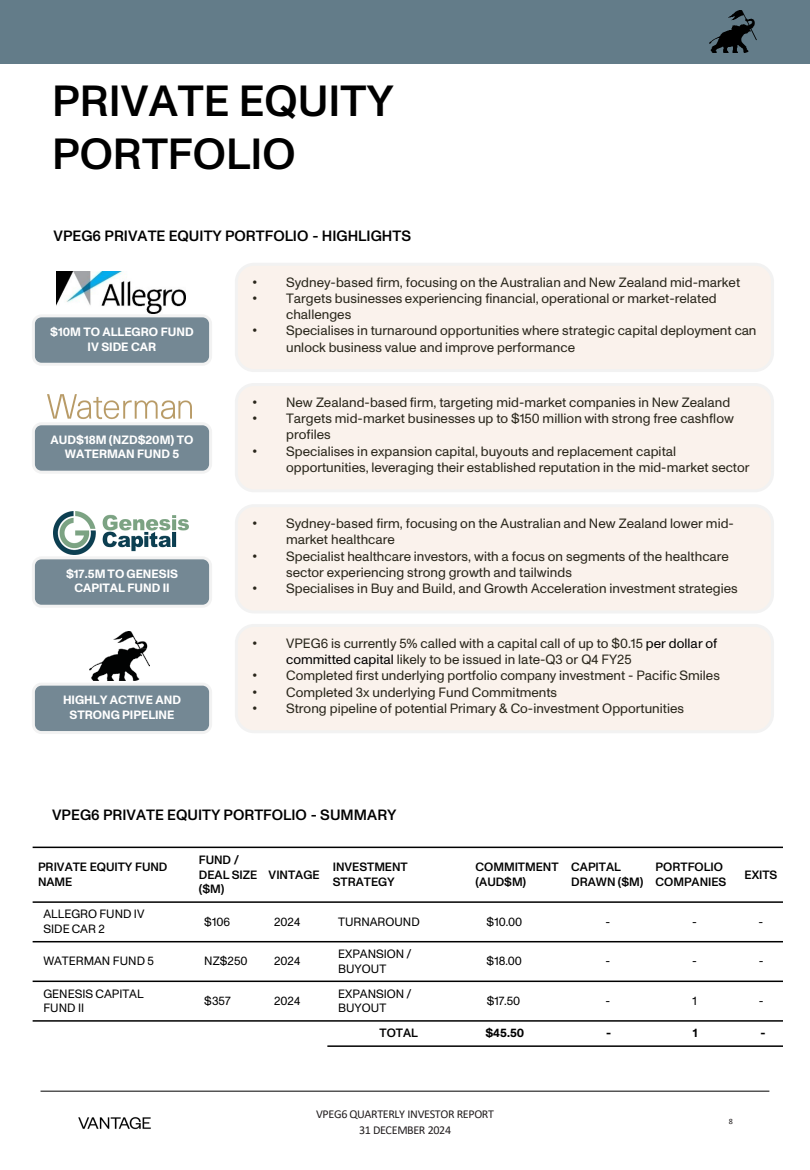
<style>
.page{position:relative;width:810px;height:1170px;background:#fff}
.page>*{position:absolute;margin:0;border:0;box-sizing:border-box;transform-origin:0 0}
.t1{font:500 43.5px/52.2px "ABC Monument Grotesk";color:#000}
.t2{font:500 15px "ABC Monument Grotesk";color:#000}
.t3{font:13.5px/16.2px "ABC Monument Grotesk";color:#29261b}
.t4{font:12px/14.4px "ABC Monument Grotesk";color:#000}
.t5{font:500 12px/14.4px "ABC Monument Grotesk";color:#000}
.t6{font:700 12px/14.4px "ABC Monument Grotesk";color:#fff;text-align:center}
.t7{font:12px "Calibri";letter-spacing:-.03em;color:#231f20}
.t8{font:700 12px "ABC Monument Grotesk";color:#000}
.t9{font:8.1px "Calibri";color:#231f20}
.s1{font-family:"Arial"}
.s2{color:#000}
</style>
<div class="page">
<hr style="left:41px;top:1091px;width:728px;height:1px;background:#000">
<img style="left:78px;top:1117px;width:73px;height:13px">
<div style="left:0;top:0;width:810px;height:64px;background:#637c89"></div>
<img style="left:709px;top:10px;width:48px;height:43px">
<hr style="left:33px;top:901px;width:750px;height:2px;background:#000">
<hr style="left:33px;top:941px;width:750px;height:1px;background:#000">
<hr style="left:33px;top:981px;width:750px;height:1px;background:#000">
<hr style="left:33px;top:1020px;width:750px;height:2px;background:#000">
<hr style="left:33px;top:847px;width:750px;height:1px;background:#000">
<hr style="left:327px;top:1045px;width:456px;height:2px;background:#000">
<div style="left:32px;top:314px;width:180px;height:52px;background:#748894;border:3px solid #f2f2f2;border-radius:8px"></div>
<div style="left:235px;top:263px;width:539px;height:109px;background:#faf2ec;border:3px solid #f2f2f2;border-radius:18px"></div>
<div style="left:235px;top:383px;width:539px;height:109px;background:#faf2ec;border:3px solid #f2f2f2;border-radius:18px"></div>
<div style="left:235px;top:504px;width:539px;height:109px;background:#faf2ec;border:3px solid #f2f2f2;border-radius:18px"></div>
<img style="left:56px;top:271px;width:129px;height:43px">
<img style="left:53px;top:512px;width:135px;height:43px">
<img style="left:47px;top:394px;width:145px;height:26px">
<div style="left:235px;top:624px;width:539px;height:109px;background:#faf2ec;border:3px solid #f2f2f2;border-radius:18px"></div>
<div style="left:32px;top:422px;width:180px;height:52px;background:#748894;border:3px solid #f2f2f2;border-radius:8px"></div>
<div style="left:32px;top:556px;width:180px;height:52px;background:#748894;border:3px solid #f2f2f2;border-radius:8px"></div>
<img style="left:90px;top:632px;width:60px;height:48px">
<div style="left:32px;top:683px;width:180px;height:51px;background:#748894;border:3px solid #f2f2f2;border-radius:8px"></div>
<p class="t1" style="left:52px;top:76px;width:343px">PRIVATE EQUITY<br>PORTFOLIO</p>
<p class="t2" style="left:54px;top:227px;width:359px">VPEG6 PRIVATE EQUITY PORTFOLIO - HIGHLIGHTS</p>
<p class="t6" style="left:50px;top:325px;width:145px">$10M TO ALLEGRO FUND<br>IV SIDE CAR</p>
<p class="t6" style="left:51px;top:433px;width:144px">AUD$18M (NZD$20M) TO<br>WATERMAN FUND 5</p>
<p class="t6" style="left:66px;top:567px;width:113px">$17.5M TO GENESIS<br>CAPITAL FUND II</p>
<p class="t6" style="left:63px;top:693px;width:120px">HIGHLY ACTIVE AND<br>STRONG PIPELINE</p>
<p class="t3" style="left:252px;top:274px;width:489px"><span class="s1">•</span> Sydney-based firm, focusing on the Australian and New Zealand mid-market</p>
<p class="t3" style="left:286px;top:290px;width:432px;text-indent:-34px"><span class="s1">•</span> Targets businesses experiencing financial, operational or market-related challenges</p>
<p class="t3" style="left:286px;top:323px;width:472px;text-indent:-34px"><span class="s1">•</span> Specialises in turnaround opportunities where strategic capital deployment can unlock business value and improve performance</p>
<p class="t3" style="left:252px;top:394px;width:480px"><span class="s1">•</span> New Zealand-based firm, targeting mid-market companies in New Zealand</p>
<p class="t3" style="left:286px;top:410px;width:449px;text-indent:-34px"><span class="s1">•</span> Targets mid-market businesses up to $150 million with strong free cashflow profiles</p>
<p class="t3" style="left:286px;top:443px;width:465px;text-indent:-34px"><span class="s1">•</span> Specialises in expansion capital, buyouts and replacement capital opportunities, leveraging their established reputation in the mid-market sector</p>
<p class="t3" style="left:286px;top:515px;width:449px;text-indent:-34px"><span class="s1">•</span> Sydney-based firm, focusing on the Australian and New Zealand lower mid&shy;market healthcare</p>
<p class="t3" style="left:286px;top:548px;width:444px;text-indent:-34px"><span class="s1">•</span> Specialist healthcare investors, with a focus on segments of the healthcare sector experiencing strong growth and tailwinds</p>
<p class="t3" style="left:252px;top:580px;width:487px"><span class="s1">•</span> Specialises in Buy and Build, and Growth Acceleration investment strategies</p>
<p class="t3" style="left:286px;top:635px;width:433px;text-indent:-34px"><span class="s1">•</span> VPEG6 is currently 5% called with a capital call of up to $0.15 <span class="s2">per dollar of committed capital</span> likely to be issued in late-Q3 or Q4 FY25</p>
<p class="t3" style="left:252px;top:668px;width:469px"><span class="s1">•</span> Completed first underlying portfolio company investment - Pacific Smiles</p>
<p class="t3" style="left:252px;top:684px;width:306px"><span class="s1">•</span> Completed 3x underlying Fund Commitments</p>
<p class="t3" style="left:252px;top:700px;width:433px"><span class="s1">•</span> Strong pipeline of potential Primary &amp; Co-investment Opportunities</p>
<p class="t2" style="left:52px;top:806px;width:346px">VPEG6 PRIVATE EQUITY PORTFOLIO - SUMMARY</p>
<p class="t5" style="left:38px;top:860px;width:131px">PRIVATE EQUITY FUND<br>NAME</p>
<p class="t5" style="left:199px;top:853px;width:60px">FUND /<br>DEAL SIZE ($M)</p>
<p class="t5" style="left:269px;top:867px;width:52px">VINTAGE</p>
<p class="t5" style="left:333px;top:860px;width:77px">INVESTMENT<br>STRATEGY</p>
<p class="t5" style="left:476px;top:860px;width:84px">COMMITMENT (AUD$M)</p>
<p class="t5" style="left:571px;top:860px;width:74px">CAPITAL<br>DRAWN ($M)</p>
<p class="t5" style="left:656px;top:860px;width:72px">PORTFOLIO<br>COMPANIES</p>
<p class="t5" style="left:745px;top:867px;width:34px">EXITS</p>
<p class="t4" style="left:43px;top:907px;width:102px">ALLEGRO FUND IV</p>
<p class="t4" style="left:43px;top:922px;width:63px">SIDE CAR 2</p>
<p class="t4" style="left:204px;top:914px;width:27px">$106</p>
<p class="t4" style="left:274px;top:914px;width:28px">2024</p>
<p class="t4" style="left:338px;top:914px;width:83px">TURNAROUND</p>
<p class="t4" style="left:487px;top:914px;width:37px">$10.00</p>
<p class="t4" style="left:606px;top:914px;width:6px">-</p>
<p class="t4" style="left:692px;top:914px;width:6px">-</p>
<p class="t4" style="left:759px;top:914px;width:6px">-</p>
<p class="t4" style="left:43px;top:954px;width:112px">WATERMAN FUND 5</p>
<p class="t4" style="left:204px;top:954px;width:45px">NZ$250</p>
<p class="t4" style="left:274px;top:954px;width:28px">2024</p>
<p class="t4" style="left:338px;top:947px;width:75px">EXPANSION /<br>BUYOUT</p>
<p class="t4" style="left:487px;top:954px;width:37px">$18.00</p>
<p class="t4" style="left:606px;top:954px;width:6px">-</p>
<p class="t4" style="left:692px;top:954px;width:6px">-</p>
<p class="t4" style="left:759px;top:954px;width:6px">-</p>
<p class="t4" style="left:43px;top:986px;width:102px">GENESIS CAPITAL<br>FUND II</p>
<p class="t4" style="left:204px;top:994px;width:28px">$357</p>
<p class="t4" style="left:274px;top:994px;width:28px">2024</p>
<p class="t4" style="left:338px;top:986px;width:75px">EXPANSION /<br>BUYOUT</p>
<p class="t4" style="left:487px;top:994px;width:35px">$17.50</p>
<p class="t4" style="left:606px;top:994px;width:6px">-</p>
<p class="t4" style="left:692px;top:994px;width:6px">1</p>
<p class="t4" style="left:759px;top:994px;width:6px">-</p>
<p class="t5" style="left:379px;top:1026px;width:40px">TOTAL</p>
<p class="t8" style="left:485px;top:1026px;width:40px">$45.50</p>
<p class="t8" style="left:606px;top:1026px;width:7px">-</p>
<p class="t8" style="left:693px;top:1026px;width:6px">1</p>
<p class="t8" style="left:761px;top:1026px;width:7px">-</p>
<p class="t7" style="left:316px;top:1105px;width:179px">VPEG6 QUARTERLY INVESTOR REPORT</p>
<p class="t7" style="left:359px;top:1121px;width:93px">31 DECEMBER 2024</p>
<p class="t9" style="left:729px;top:1115px;width:6px">8</p>
</div>
